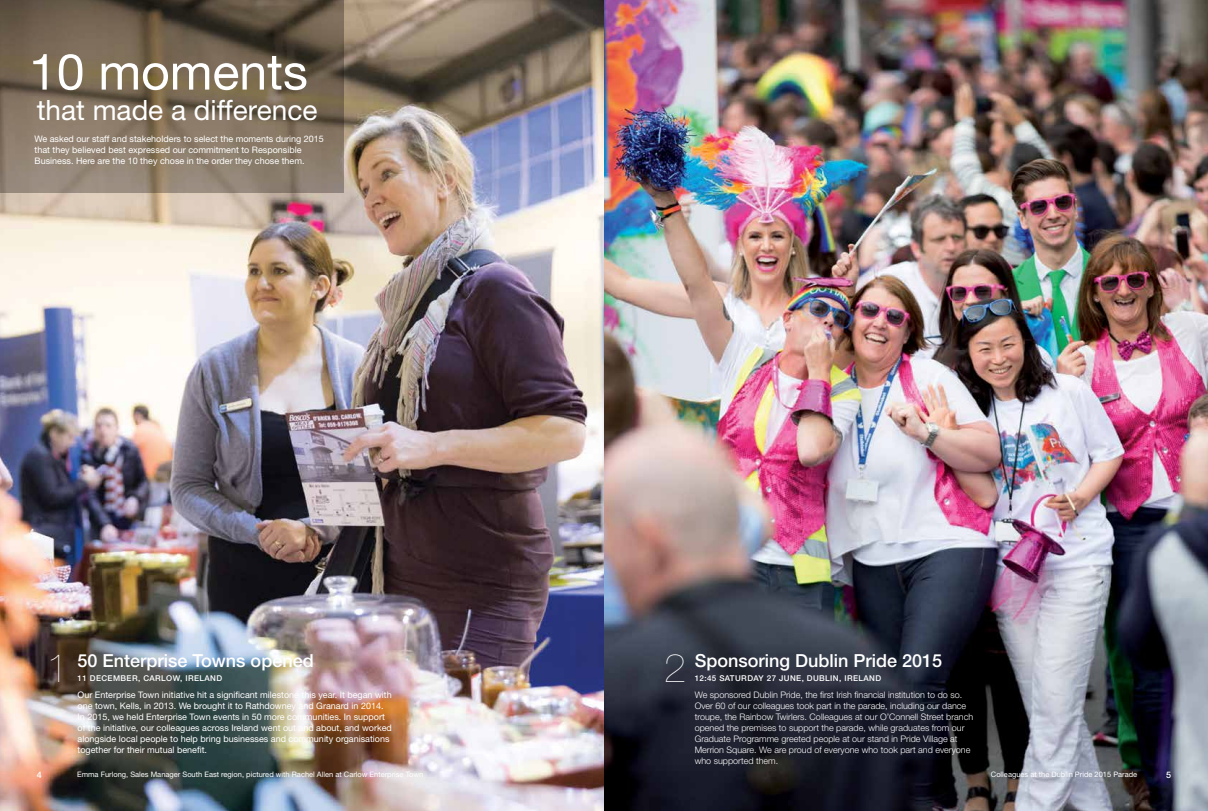
<style>
.page{position:relative;width:1208px;height:811px;background:#fff}
.page>*{position:absolute;margin:0;border:0;box-sizing:border-box;transform-origin:0 0}
.t1{font:50px "Helvetica Neue LT Std";color:#fff}
._10_Highlights_head{font:200 40px "Helvetica Neue LT Std";color:#fff}
.t2{font:28px "Helvetica Neue LT Std";color:#fff}
._10_Highlights_head-2{font:500 18px "Helvetica Neue LT Std";color:#fff}
._10_Highlights_text{font:300 9px/11px "Helvetica Neue LT Std";color:#fff}
._10_Highlights_text-2{font:9px/11px "Helvetica Neue LT Std";color:#fff}
.Chapter_divider{font:9px/11px "Helvetica Neue LT Std";color:#fff}
.t3{font:500 9px "Helvetica Neue LT Std";color:#fff}
._10_Highlights_caps{font:500 8px "Helvetica Neue LT Std";letter-spacing:.05em;color:#fff}
.Photo_caption_W{font:7.5px "Helvetica Neue LT Std";color:#fff}
</style>
<div class="page">
<img style="left:604px;top:0;width:604px;height:811px">
<img style="left:0;top:0;width:604px;height:811px">
<svg style="left:0;top:0;width:344px;height:193px;background:#786957"></svg>
<p class="t1" style="left:29px;top:42px;width:280px">10 moments</p>
<p class="t2" style="left:37px;top:93px;width:282px">that made a difference</p>
<p class="Chapter_divider" style="left:35px;top:133px;width:291px">We asked our staff and stakeholders to select the moments during 2015 that they believed best expressed our commitment to Responsible<br>Business. Here are the 10 they chose in the order they chose them.</p>
<p class="_10_Highlights_head" style="left:47px;top:644px;width:24px">1</p>
<p class="_10_Highlights_head-2" style="left:77px;top:649px;width:238px">50 Enterprise Towns opened</p>
<p class="_10_Highlights_caps" style="left:77px;top:673px;width:146px">11 DECEMBER, CARLOW, IRELAND</p>
<p class="_10_Highlights_text-2" style="left:77px;top:688px;width:316px">Our Enterprise Town initiative hit a significant milestone this year. It began with one town, Kells, in 2013. We brought it to Rathdowney and Granard in 2014.<br>In 2015, we held Enterprise Town events in 50 more communities. In support of the initiative, our colleagues across Ireland went out and about, and worked alongside local people to help bring businesses and community organisations together for their mutual benefit.</p>
<p class="_10_Highlights_head" style="left:664px;top:644px;width:24px">2</p>
<p class="_10_Highlights_head-2" style="left:694px;top:649px;width:249px">Sponsoring Dublin Pride 2015</p>
<p class="_10_Highlights_caps" style="left:694px;top:673px;width:188px">12:45 SATURDAY 27 JUNE, DUBLIN, IRELAND</p>
<p class="_10_Highlights_text" style="left:694px;top:688px;width:280px">We sponsored Dublin Pride, the first Irish financial institution to do so.<br>Over 60 of our colleagues took part in the parade, including our dance troupe, the Rainbow Twirlers. Colleagues at our O’Connell Street branch opened the premises to support the parade, while graduates from our Graduate Programme greeted people at our stand in Pride Village at Merrion Square. We are proud of everyone who took part and everyone who supported them.</p>
<p class="t3" style="left:37px;top:769px;width:7px">4</p>
<p class="Photo_caption_W" style="left:77px;top:769px;width:348px">Emma Furlong, Sales Manager South East region, pictured with Rachel Allen at Carlow Enterprise Town</p>
<p class="Photo_caption_W" style="left:991px;top:769px;width:148px">Colleagues at the Dublin Pride 2015 Parade</p>
<p class="t3" style="left:1166px;top:769px;width:7px">5</p>
</div>
